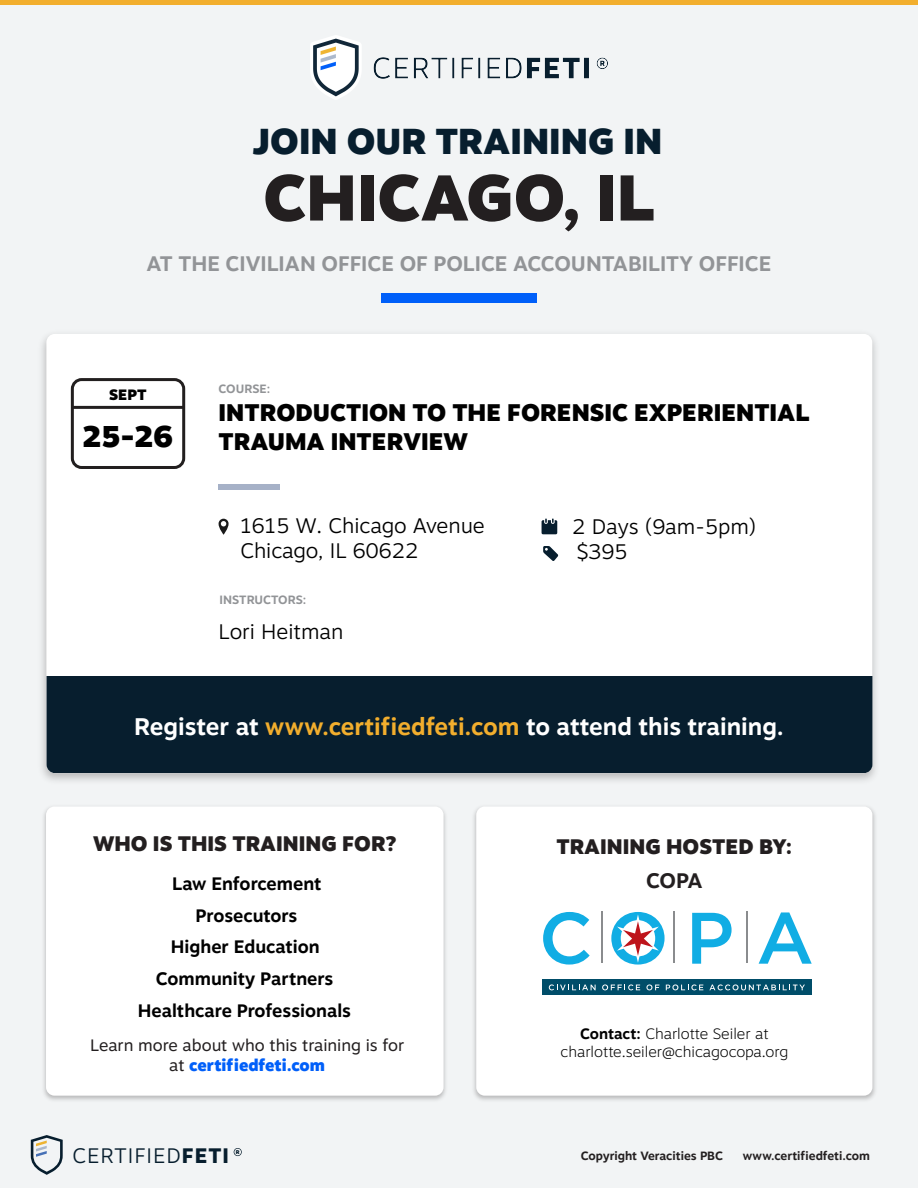
<style>
.page{position:relative;width:918px;height:1188px;background:#f2f4f5}
.page>*{position:absolute;margin:0;border:0;box-sizing:border-box;transform-origin:0 0}
.t1{font:900 64.5px "Motiva Sans";color:#231f20}
.t2{font:900 36px "Motiva Sans";color:#071e2e}
.t3{font:900 30px "Motiva Sans";color:#000}
.t4{font:900 24px/28.8px "Motiva Sans";color:#000}
.t5{font:700 24px "Motiva Sans";color:#fff}
.t6{font:300 21px/25px "Motiva Sans";color:#000}
.t7{font:700 21px "Motiva Sans";color:#929497}
.t8{font:900 21px "Motiva Sans";color:#231f20}
.t9{font:300 21px "Motiva Sans";letter-spacing:.05em;color:#071e2e}
.t10{font:700 21px "Motiva Sans";color:#231f20}
.t11{font:700 18px/31.7px "Motiva Sans";color:#000;text-align:center}
.t12{font:16.5px/19.8px "Motiva Sans";color:#231f20;text-align:center}
.t13{font:100 15px/18px "Motiva Sans";color:#000;text-align:center}
.t14{font:900 15px "Motiva Sans";color:#000}
.t15{font:700 12px "Motiva Sans";color:#231f20}
.t16{font:700 12px "Motiva Sans";color:#929497}
.t17{font:900 5.4px "Motiva Sans";color:#071e2e}
.s1{color:#f2ae2d}
.s2{font-weight:900;color:#005ff9}
.s3{font-weight:800}
.s4{font-weight:700}
</style>
<div class="page">
<img style="left:43px;top:807px;width:403px;height:293px">
<div style="left:46px;top:807px;width:398px;height:289px;background:#fff;border-radius:8px"></div>
<img style="left:474px;top:807px;width:401px;height:293px">
<div style="left:476px;top:807px;width:396px;height:289px;background:#fff;border-radius:8px"></div>
<div style="left:0;top:0;width:918px;height:5px;background:#f2ae2d"></div>
<img style="left:42px;top:336px;width:834px;height:445px">
<div style="left:46px;top:334px;width:826px;height:439px;background:#fff;border-radius:8px"></div>
<div style="left:47px;top:677px;width:825px;height:96px;background:#071e2e"></div>
<svg style="left:31px;top:1135px;width:32px;height:40px"></svg>
<svg style="left:234px;top:1148px;width:8px;height:8px"></svg>
<div style="left:219px;top:484px;width:61px;height:6px;background:#a6b1c7"></div>
<div style="left:71px;top:378px;width:114px;height:91px;border:3px solid #221f1f;border-radius:9px"></div>
<hr style="left:72px;top:406px;width:112px;height:3px;background:#221f1f">
<div style="left:381px;top:294px;width:156px;height:9px;background:#005ff9"></div>
<svg style="left:542px;top:519px;width:15px;height:15px"></svg>
<svg style="left:543px;top:546px;width:15px;height:15px"></svg>
<svg style="left:219px;top:519px;width:10px;height:16px"></svg>
<img style="left:311px;top:36px;width:296px;height:63px">
<svg style="left:543px;top:912px;width:47px;height:53px"></svg>
<svg style="left:692px;top:913px;width:40px;height:51px"></svg>
<svg style="left:759px;top:912px;width:53px;height:52px"></svg>
<hr style="left:601px;top:912px;width:1px;height:51px;background:#8a8c8e">
<hr style="left:674px;top:912px;width:1px;height:51px;background:#8a8c8e">
<hr style="left:747px;top:912px;width:1px;height:51px;background:#8a8c8e">
<svg style="left:611px;top:912px;width:54px;height:53px"></svg>
<div style="left:542px;top:979px;width:269px;height:16px;background:#004d69"></div>
<svg style="left:549px;top:984px;width:47px;height:6px"></svg>
<svg style="left:602px;top:984px;width:38px;height:6px"></svg>
<svg style="left:646px;top:984px;width:13px;height:6px"></svg>
<svg style="left:666px;top:984px;width:37px;height:6px"></svg>
<svg style="left:709px;top:984px;width:96px;height:6px"></svg>
<h2 class="t2" style="left:252px;top:114px;width:411px">JOIN OUR TRAINING IN</h2>
<h1 class="t1" style="left:263px;top:150px;width:393px">CHICAGO, IL</h1>
<p class="t7" style="left:147px;top:248px;width:626px">AT THE CIVILIAN OFFICE OF POLICE ACCOUNTABILITY OFFICE</p>
<p class="t14" style="left:109px;top:383px;width:39px">SEPT</p>
<h3 class="t3" style="left:83px;top:415px;width:92px">25-26</h3>
<p class="t16" style="left:219px;top:380px;width:53px">COURSE:</p>
<h3 class="t4" style="left:219px;top:398px;width:593px">INTRODUCTION TO THE FORENSIC EXPERIENTIAL<br>TRAUMA INTERVIEW</h3>
<p class="t6" style="left:240px;top:512px;width:246px">1615 W. Chicago Avenue<br>Chicago, IL 60622</p>
<p class="t16" style="left:220px;top:591px;width:88px">INSTRUCTORS:</p>
<p class="t6" style="left:219px;top:619px;width:126px">Lori Heitman</p>
<p class="t6" style="left:572px;top:513px;width:186px">2 Days (9am-5pm) $395</p>
<h3 class="t5" style="left:134px;top:709px;width:651px">Register at <span class="s1">www.certifiedfeti.com</span> to attend this training.</h3>
<p class="t8" style="left:93px;top:828px;width:305px">WHO IS THIS TRAINING FOR?</p>
<p class="t11" style="left:156px;top:867px;width:179px">Law Enforcement<br>Prosecutors<br>Higher Education<br>Community Partners</p>
<p class="t11" style="left:138px;top:994px;width:215px">Healthcare Professionals</p>
<p class="t12" style="left:90px;top:1035px;width:316px">Learn more about who this training is for at <span class="s2">certifiedfeti.com</span></p>
<p class="t9" style="left:72px;top:1140px;width:158px">CERTIFIED<span class="s3">FETI</span></p>
<p class="t17" style="left:236px;top:1148px;width:5px">R</p>
<p class="t8" style="left:556px;top:831px;width:237px">TRAINING HOSTED BY:</p>
<p class="t10" style="left:646px;top:865px;width:58px">COPA</p>
<p class="t13" style="left:561px;top:1024px;width:229px"><span class="s4">Contact:</span> Charlotte Seiler at charlotte.seiler@chicagocopa.org</p>
<p class="t15" style="left:581px;top:1147px;width:144px">Copyright Veracities PBC</p>
<p class="t15" style="left:743px;top:1147px;width:129px">www.certifiedfeti.com</p>
</div>
